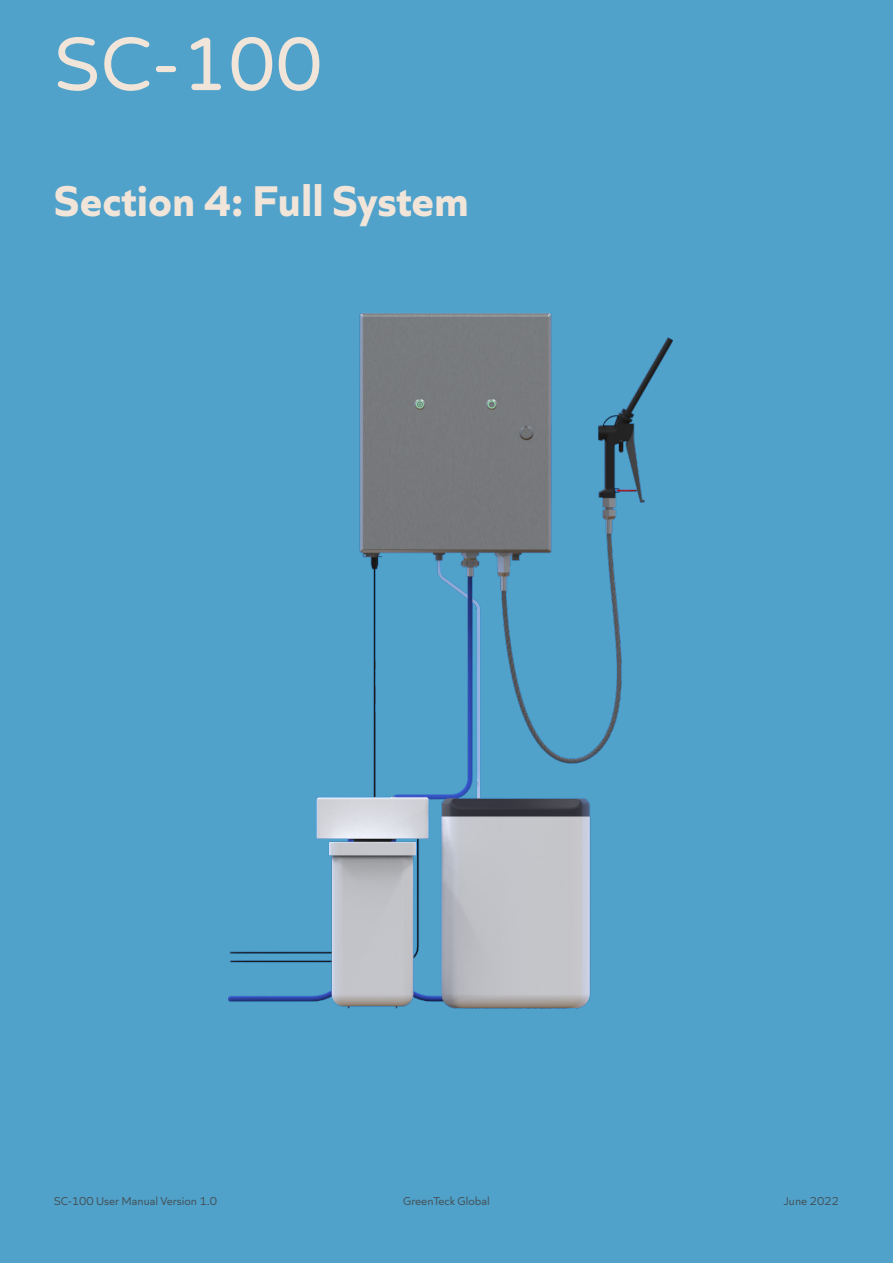
<style>
.page{position:relative;width:893px;height:1263px;background:#51a2cb}
.page>*{position:absolute;margin:0;border:0;box-sizing:border-box;transform-origin:0 0}
.t1{font:75px "Varela Round";color:#f1e5d9}
.t2{font:700 45px "Quiet Sans";color:#f1e5d9}
.t3{font:12px "Quiet Sans";color:#44565e}
</style>
<div class="page">
<img style="left:228px;top:313px;width:445px;height:696px">
<p class="t1" style="left:54px;top:13px;width:270px">SC-100</p>
<p class="t2" style="left:54px;top:166px;width:416px">Section 4: Full System</p>
<p class="t3" style="left:54px;top:1192px;width:165px">SC-100 User Manual Version 1.0</p>
<p class="t3" style="left:403px;top:1192px;width:88px">GreenTeck Global</p>
<p class="t3" style="left:784px;top:1192px;width:57px">June 2022</p>
</div>
